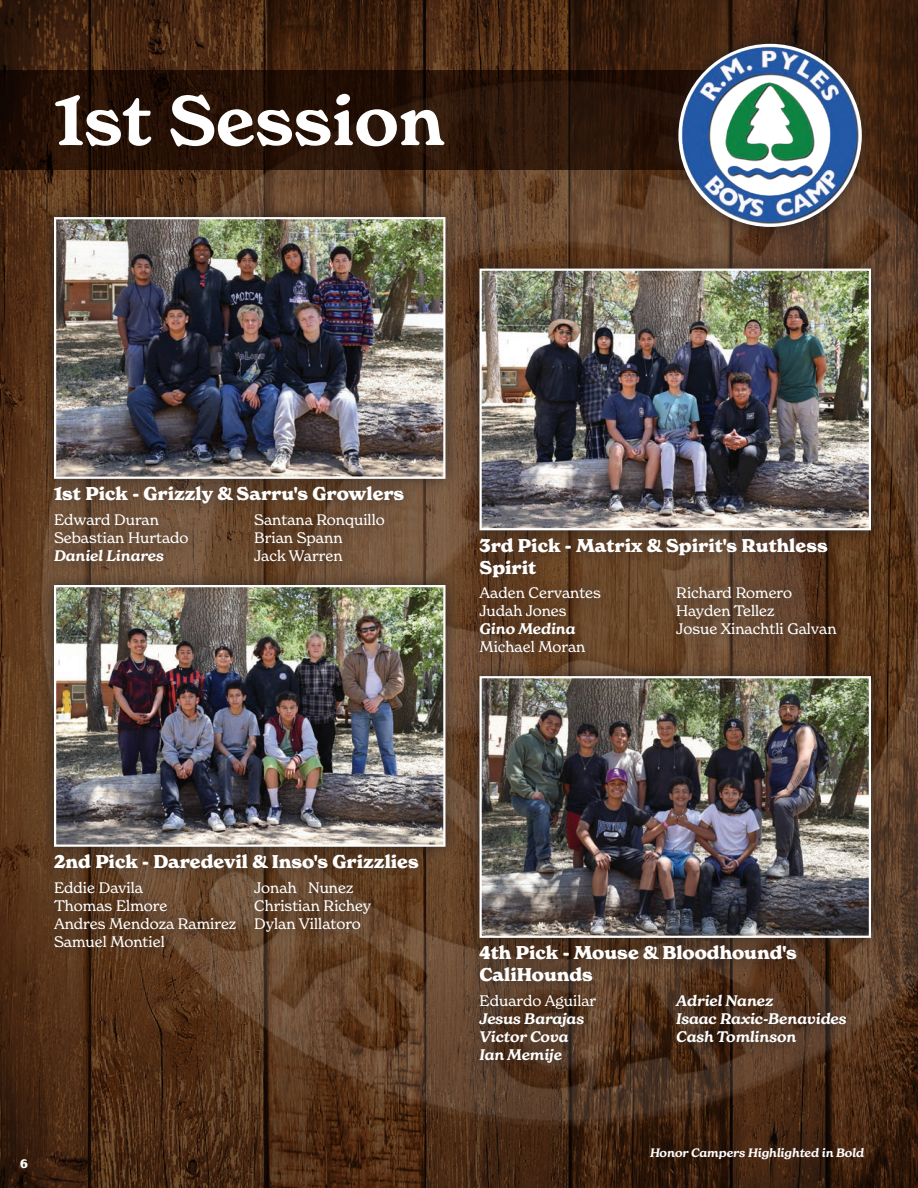
<style>
.page{position:relative;width:918px;height:1188px;background:#fff}
.page>*{position:absolute;margin:0;border:0;box-sizing:border-box;transform-origin:0 0}
.t1{font:600 68.7px "New Spirit";color:#fff}
.t2{font:700 18px/21.6px "New Spirit";color:#fff}
.t3{font:15px/18px "New Spirit";color:#fff}
.t4{font:italic 600 15px/18px "New Spirit";color:#fff}
.t5{font:italic 600 12px "New Spirit";color:#fff}
.t6{font:700 12px "New Spirit";color:#fff}
</style>
<div class="page">
<img style="left:0;top:0;width:918px;height:61px">
<img style="left:0;top:61px;width:918px;height:1127px">
<div style="left:39px;top:202px;width:422px;height:760px;background:#231f20;opacity:.75"></div>
<img style="left:57px;top:220px;width:386px;height:256px">
<div style="left:54px;top:217px;width:392px;height:262px;border:2px solid #fff"></div>
<img style="left:57px;top:588px;width:386px;height:256px">
<div style="left:54px;top:585px;width:392px;height:262px;border:2px solid #fff"></div>
<div style="left:464px;top:254px;width:422px;height:823px;background:#231f20;opacity:.75"></div>
<img style="left:483px;top:272px;width:385px;height:255px">
<div style="left:480px;top:269px;width:391px;height:261px;border:2px solid #fff"></div>
<img style="left:483px;top:679px;width:385px;height:256px">
<div style="left:480px;top:676px;width:391px;height:262px;border:2px solid #fff"></div>
<svg style="left:0;top:70px;width:665px;height:100px;background:#261207"></svg>
<div style="left:665px;top:31px;width:210px;height:209px;background:#231f20;opacity:.75"></div>
<img style="left:678px;top:44px;width:184px;height:183px;border-radius:92px">
<h1 class="t1" style="left:55px;top:78px;width:391px">1st Session</h1>
<p class="t2" style="left:54px;top:483px;width:352px">1st Pick - Grizzly &amp; Sarru's Growlers</p>
<p class="t3" style="left:54px;top:511px;width:136px">Edward Duran<br>Sebastian Hurtado</p>
<p class="t4" style="left:54px;top:547px;width:111px">Daniel Linares</p>
<p class="t3" style="left:254px;top:511px;width:132px">Santana Ronquillo<br>Brian Spann<br>Jack Warren</p>
<p class="t2" style="left:480px;top:535px;width:350px">3rd Pick - Matrix &amp; Spirit's Ruthless<br>Spirit</p>
<p class="t3" style="left:480px;top:584px;width:123px">Aaden Cervantes<br>Judah Jones</p>
<p class="t4" style="left:480px;top:620px;width:98px">Gino Medina</p>
<p class="t3" style="left:480px;top:638px;width:107px">Michael Moran</p>
<p class="t3" style="left:676px;top:584px;width:162px">Richard Romero<br>Hayden Tellez<br>Josue Xinachtli Galvan</p>
<p class="t2" style="left:54px;top:851px;width:366px">2nd Pick - Daredevil &amp; Inso's Grizzlies</p>
<p class="t3" style="left:54px;top:879px;width:184px">Eddie Davila<br>Thomas Elmore<br>Andres Mendoza Ramirez<br>Samuel Montiel</p>
<p class="t3" style="left:254px;top:879px;width:119px">Jonah Nunez<br>Christian Richey<br>Dylan Villatoro</p>
<p class="t6" style="left:20px;top:1156px;width:9px">6</p>
<p class="t2" style="left:480px;top:942px;width:319px">4th Pick - Mouse &amp; Bloodhound's<br>CaliHounds</p>
<p class="t3" style="left:480px;top:991px;width:118px">Eduardo Aguilar</p>
<p class="t4" style="left:480px;top:1009px;width:106px">Jesus Barajas<br>Victor Cova<br>Ian Memije</p>
<p class="t4" style="left:676px;top:991px;width:172px">Adriel Nanez<br>Isaac Raxic-Benavides<br>Cash Tomlinson</p>
<p class="t5" style="left:650px;top:1145px;width:215px">Honor Campers Highlighted in Bold</p>
</div>
